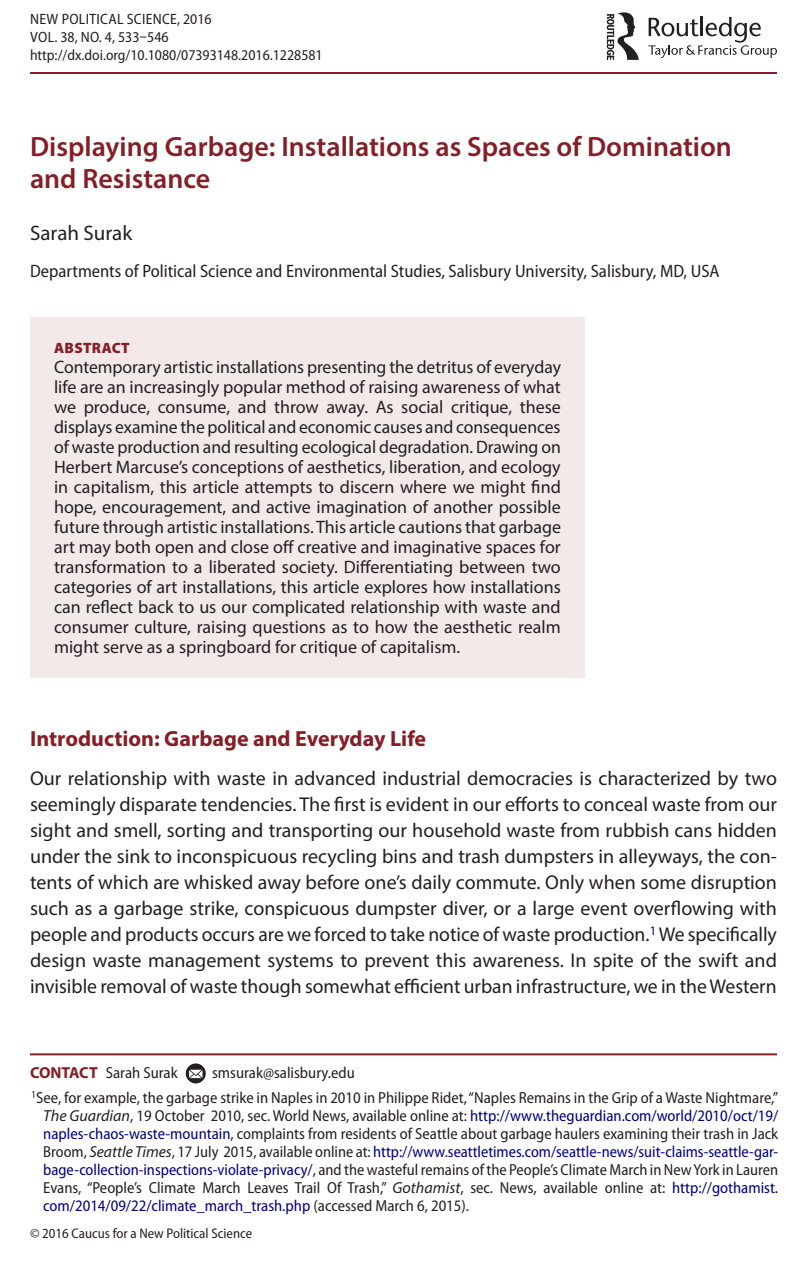
<style>
.page{position:relative;width:807px;height:1262px;background:#fff}
.page>*{position:absolute;margin:0;border:0;box-sizing:border-box;transform-origin:0 0}
.t1{font:600 28px/32px "Myriad Pro";color:#841f27}
.t2{font:700 22px "Myriad Pro";color:#841f27}
.t3{font:21px "Myriad Pro";color:#231f20}
.t4{font:20px/26px "Myriad Pro";color:#231f20;text-align:justify}
.t5{font:18px/20px "Myriad Pro";color:#231f20;text-align:justify}
.t6{font:semi-condensed 18px "Myriad Pro";color:#231f20}
.t7{font:semi-condensed 16px/18px "Myriad Pro";color:#231f20;text-align:justify}
.t8{font:semi-condensed 15px/18px "Myriad Pro";color:#231f20}
.t9{font:900 15px "Myriad Pro";letter-spacing:.02em;color:#841f27}
.t10{font:semi-condensed 14px "Myriad Pro";color:#231f20}
.s1{font-weight:700;font-stretch:normal;color:#841f27}
.s2{font-style:italic;font-stretch:normal}
.s3{color:#000080}
</style>
<div class="page">
<hr style="left:30px;top:72px;width:746px;height:2px;background:#841f27">
<div style="left:30px;top:318px;width:554px;height:360px;background:#f3e9e9"></div>
<hr style="left:30px;top:1053px;width:746px;height:2px;background:#841f27">
<svg style="left:186px;top:1063px;width:20px;height:20px"></svg>
<svg style="left:189px;top:1070px;width:13px;height:8px"></svg>
<svg style="left:648px;top:17px;width:128px;height:41px"></svg>
<svg style="left:606px;top:12px;width:32px;height:48px"></svg>
<p class="t8" style="left:30px;top:10px;width:294px">New Political Science, 2016<br>VOL. 38, NO. 4, 533–546 http://dx.doi.org/10.1080/07393148.2016.1228581</p>
<h1 class="t1" style="left:30px;top:130px;width:703px">Displaying Garbage: Installations as Spaces of Domination and Resistance</h1>
<p class="t3" style="left:30px;top:220px;width:104px">Sarah Surak</p>
<p class="t6" style="left:30px;top:262px;width:690px">Departments of Political Science and Environmental Studies, Salisbury University, Salisbury, MD, USA</p>
<p class="t9" style="left:54px;top:340px;width:77px">ABSTRACT</p>
<p class="t5" style="left:54px;top:357px;width:508px">Contemporary artistic installations presenting the detritus of everyday life are an increasingly popular method of raising awareness of what we produce, consume, and throw away. As social critique, these displays examine the political and economic causes and consequences of waste production and resulting ecological degradation. Drawing on Herbert Marcuse’s conceptions of aesthetics, liberation, and ecology in capitalism, this article attempts to discern where we might find hope, encouragement, and active imagination of another possible future through artistic installations. This article cautions that garbage art may both open and close off creative and imaginative spaces for transformation to a liberated society. Differentiating between two categories of art installations, this article explores how installations can reflect back to us our complicated relationship with waste and consumer culture, raising questions as to how the aesthetic realm might serve as a springboard for critique of capitalism.</p>
<p class="t2" style="left:30px;top:724px;width:397px">Introduction: Garbage and Everyday Life</p>
<p class="t4" style="left:30px;top:765px;width:748px">Our relationship with waste in advanced industrial democracies is characterized by two seemingly disparate tendencies. The first is evident in our efforts to conceal waste from our sight and smell, sorting and transporting our household waste from rubbish cans hidden under the sink to inconspicuous recycling bins and trash dumpsters in alleyways, the con&shy;tents of which are whisked away before one’s daily commute. Only when some disruption such as a garbage strike, conspicuous dumpster diver, or a large event overflowing with people and products occurs are we forced to take notice of waste production.<sup>1</sup> We specifically design waste management systems to prevent this awareness. In spite of the swift and invisible removal of waste though somewhat efficient urban infrastructure, we in the Western</p>
<p class="t7" style="left:30px;top:1064px;width:149px"><span class="s1">CONTACT</span> Sarah Surak</p>
<p class="t7" style="left:212px;top:1064px;width:144px">smsurak@salisbury.edu</p>
<p class="t7" style="left:43px;top:1089px;width:736px;text-indent:-12px"><sup>1</sup>See, for example, the garbage strike in Naples in 2010 in Philippe Ridet, “Naples Remains in the Grip of a Waste Nightmare,” <span class="s2">The Guardian</span>, 19 October 2010, sec. World News, available online at: <span class="s3">http://www.theguardian.com/world/2010/oct/19/ naples-chaos-waste-mountain</span>, complaints from residents of Seattle about garbage haulers examining their trash in Jack Broom, <span class="s2">Seattle Times</span>, 17 July 2015, available online at: <span class="s3">http://www.seattletimes.com/seattle-news/suit-claims-seattle-gar&shy;bage-collection-inspections-violate-privacy/</span>, and the wasteful remains of the People’s Climate March in New York in Lauren Evans, “People’s Climate March Leaves Trail Of Trash,” <span class="s2">Gothamist</span>, sec. News, available online at: <span class="s3">http://gothamist. com/2014/09/22/climate_march_trash.php</span> (accessed March 6, 2015).</p>
<p class="t10" style="left:30px;top:1226px;width:224px">© 2016 Caucus for a New Political Science</p>
</div>
